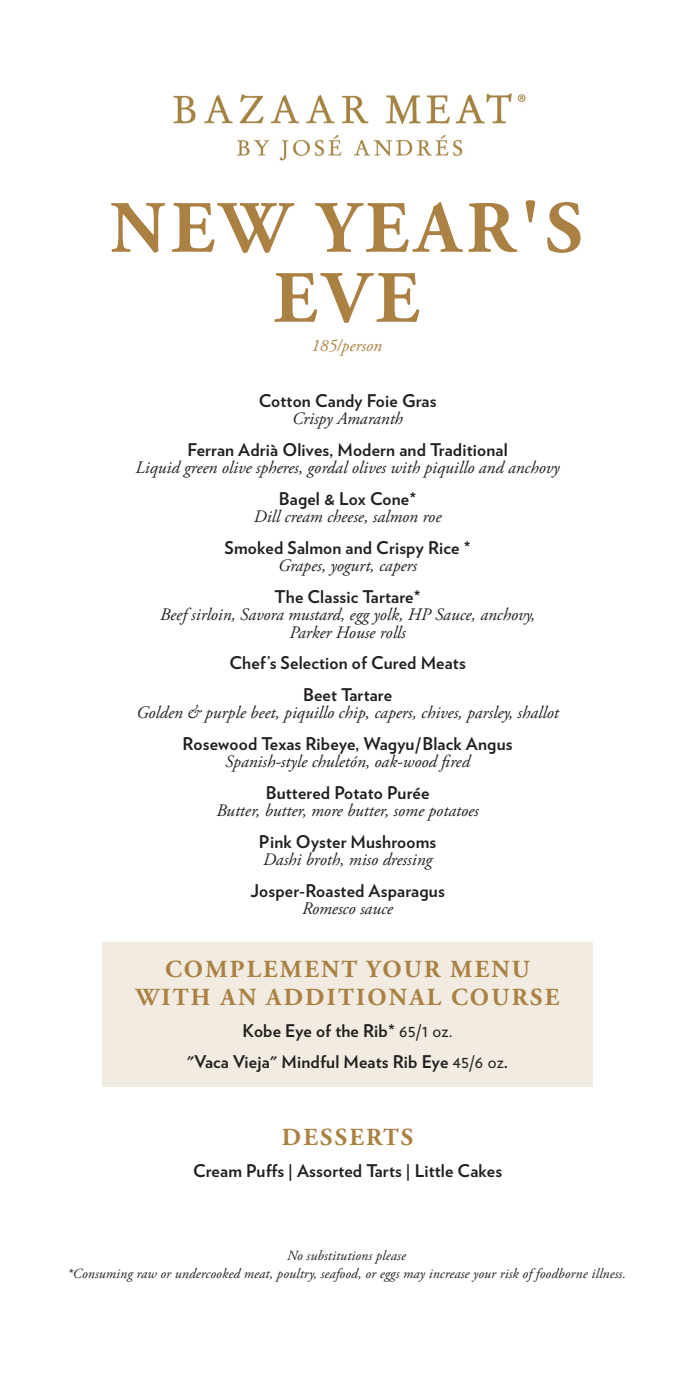
<style>
.page{position:relative;width:693px;height:1386px;background:#fff}
.page>*{position:absolute;margin:0;border:0;box-sizing:border-box;transform-origin:0 0}
.t1{font:700 73.5px/70px "Adobe Garamond Pro";letter-spacing:.08em;color:#aa8143;text-align:center}
.t2{font:700 24.5px "Adobe Garamond Pro";letter-spacing:.09em;color:#aa8143}
.t3{font:italic 17.5px "Adobe Garamond Pro";color:#231f20}
.t4{font:700 17.5px "Verlag";letter-spacing:.01em;color:#231f20}
.t5{font:italic 17.5px "Adobe Garamond Pro";color:#aa8143}
.t6{font:italic 14px "Adobe Garamond Pro";letter-spacing:.01em;color:#231f20}
.s1{font-weight:400}
</style>
<div class="page">
<div style="left:102px;top:942px;width:491px;height:145px;background:#f1ebe1"></div>
<img style="left:173px;top:93px;width:353px;height:68px">
<p class="t1" style="left:110px;top:195px;width:474px">NEW YEAR'S<br>EVE</p>
<p class="t5" style="left:311px;top:335px;width:72px">185/person</p>
<p class="t4" style="left:259px;top:387px;width:179px">Cotton Candy Foie Gras</p>
<p class="t3" style="left:292px;top:408px;width:112px">Crispy Amaranth</p>
<p class="t4" style="left:187px;top:436px;width:322px">Ferran Adrià Olives, Modern and Traditional</p>
<p class="t3" style="left:136px;top:457px;width:425px">Liquid green olive spheres, gordal olives with piquillo and anchovy</p>
<p class="t4" style="left:279px;top:485px;width:139px">Bagel &amp; Lox Cone*</p>
<p class="t3" style="left:254px;top:506px;width:189px">Dill cream cheese, salmon roe</p>
<p class="t4" style="left:225px;top:534px;width:248px">Smoked Salmon and Crispy Rice *</p>
<p class="t3" style="left:278px;top:555px;width:141px">Grapes, yogurt, capers</p>
<p class="t4" style="left:275px;top:583px;width:148px">The Classic Tartare*</p>
<p class="t3" style="left:160px;top:604px;width:376px">Beef sirloin, Savora mustard, egg yolk, HP Sauce, anchovy,</p>
<p class="t3" style="left:289px;top:622px;width:118px">Parker House rolls</p>
<p class="t4" style="left:229px;top:649px;width:238px">Chef’s Selection of Cured Meats</p>
<p class="t4" style="left:303px;top:681px;width:91px">Beet Tartare</p>
<p class="t3" style="left:136px;top:702px;width:424px">Golden &amp; purple beet, piquillo chip, capers, chives, parsley, shallot</p>
<p class="t4" style="left:183px;top:730px;width:331px">Rosewood Texas Ribeye, Wagyu/Black Angus</p>
<p class="t3" style="left:225px;top:751px;width:246px">Spanish-style chuletón, oak-wood fired</p>
<p class="t4" style="left:266px;top:779px;width:165px">Buttered Potato Purée</p>
<p class="t3" style="left:216px;top:800px;width:264px">Butter, butter, more butter, some potatoes</p>
<p class="t4" style="left:259px;top:828px;width:179px">Pink Oyster Mushrooms</p>
<p class="t3" style="left:263px;top:849px;width:171px">Dashi broth, miso dressing</p>
<p class="t4" style="left:250px;top:877px;width:196px">Josper-Roasted Asparagus</p>
<p class="t3" style="left:302px;top:898px;width:92px">Romesco sauce</p>
<p class="t2" style="left:165px;top:955px;width:366px">COMPLEMENT YOUR MENU</p>
<p class="t2" style="left:136px;top:983px;width:425px">WITH AN ADDITIONAL COURSE</p>
<p class="t4" style="left:243px;top:1017px;width:211px">Kobe Eye of the Rib* <span class="s1">65/1 oz.</span></p>
<p class="t4" style="left:187px;top:1048px;width:323px">"Vaca Vieja" Mindful Meats Rib Eye <span class="s1">45/6 oz</span>.</p>
<p class="t2" style="left:282px;top:1123px;width:133px">DESSERTS</p>
<p class="t4" style="left:193px;top:1157px;width:311px">Cream Puffs | Assorted Tarts | Little Cakes</p>
<p class="t6" style="left:287px;top:1247px;width:120px">No substitutions please</p>
<p class="t6" style="left:67px;top:1265px;width:560px">*Consuming raw or undercooked meat, poultry, seafood, or eggs may increase your risk of foodborne illness.</p>
</div>
